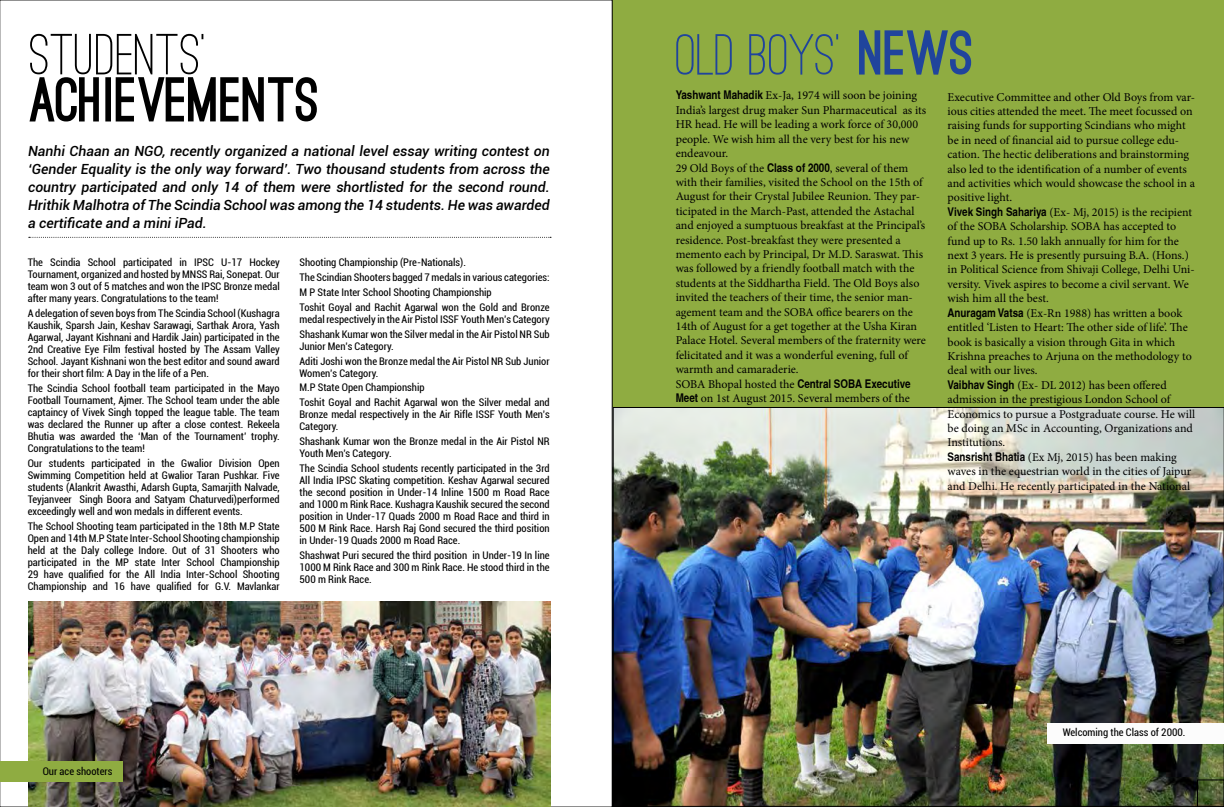
<style>
.page{position:relative;width:1224px;height:807px;background:#fff}
.page>*{position:absolute;margin:0;border:0;box-sizing:border-box;transform-origin:0 0}
.t1{font:900 60px "Ostrich Sans";color:#000}
.t2{font:500 60px "Ostrich Sans";color:#20449c}
.t3{font:500 60px "Ostrich Sans";color:#000}
.t4{font:italic 500 14px/18px "Roboto";color:#000;text-align:justify}
.t5{font:12px/14.4px "Minion Pro";color:#000}
.t6{font:700 condensed 12px "Helvetica";color:#000}
.t7{font:condensed 10.5px/12px "Roboto";color:#000;text-align:justify}
.s1{font-weight:900}
.s2{font-family:"Helvetica";font-weight:700;font-stretch:condensed}
.s3{font-family:"Minion Pro";font-weight:400;font-stretch:normal}
</style>
<div class="page">
<div style="left:613px;top:1px;width:611px;height:805px;background:#8fac41"></div>
<svg style="left:0;top:0;width:613px;height:806px"></svg>
<img style="left:613px;top:407px;width:611px;height:399px">
<div style="left:1048px;top:723px;width:176px;height:20px;background:#fcfcfc"></div>
<svg style="left:29px;top:237px;width:522px;height:1px"></svg>
<img style="left:28px;top:601px;width:523px;height:205px">
<div style="left:1px;top:761px;width:122px;height:20px;background:#8fac41"></div>
<h1 class="t3" style="left:30px;top:19px;width:178px">STUDENTS’</h1>
<h1 class="t1" style="left:30px;top:77px;width:292px">ACHIEVEMENTS</h1>
<p class="t4" style="left:28px;top:142px;width:523px">Nanhi Chaan an NGO, recently organized a national level essay writing contest on ‘Gender Equality is the only way forward’. Two thousand students from across the country participated and only 14 of them were shortlisted for the second round.<br>Hrithik Malhotra of The Scindia School was among the 14 students. He was awarded a certificate and a mini iPad.</p>
<p class="t7" style="left:300px;top:254px;width:252px;line-height:14.9px;text-align:left">Shooting Championship (Pre-Nationals).<br>The Scindian Shooters bagged 7 medals in various categories:<br>M P State Inter School Shooting Championship<br>Toshit Goyal and Rachit Agarwal won the Gold and Bronze</p>
<p class="t7" style="left:300px;top:311px;width:252px;line-height:14.9px">medal respectively in the Air Pistol ISSF Youth Men’s Category<br>Shashank Kumar won the Silver medal in the Air Pistol NR Sub</p>
<p class="t7" style="left:300px;top:338px;width:252px;line-height:14.9px">Junior Men’s Category.<br>Aditi Joshi won the Bronze medal the Air Pistol NR Sub Junior</p>
<p class="t7" style="left:300px;top:365px;width:252px;line-height:14.9px;text-align:left">Women’s Category.<br>M.P State Open Championship<br>Toshit Goyal and Rachit Agarwal won the Silver medal and</p>
<p class="t7" style="left:300px;top:408px;width:252px">Bronze medal respectively in the Air Rifle ISSF Youth Men’s<br>Category.</p>
<p class="t7" style="left:300px;top:435px;width:252px">Shashank Kumar won the Bronze medal in the Air Pistol NR<br>Youth Men’s Category.</p>
<p class="t7" style="left:300px;top:462px;width:252px">The Scindia School students recently participated in the 3rd All India IPSC Skating competition. Keshav Agarwal secured the second position in Under-14 Inline 1500 m Road Race and 1000 m Rink Race. Kushagra Kaushik secured the second position in Under-17 Quads 2000 m Road Race and third in 500 M Rink Race. Harsh Raj Gond secured the third position in Under-19 Quads 2000 m Road Race.</p>
<p class="t7" style="left:300px;top:549px;width:252px">Shashwat Puri secured the third position in Under-19 In line 1000 M Rink Race and 300 m Rink Race. He stood third in the 500 m Rink Race.</p>
<p class="t7" style="left:28px;top:256px;width:254px">The Scindia School participated in IPSC U-17 Hockey Tournament, organized and hosted by MNSS Rai, Sonepat. Our team won 3 out of 5 matches and won the IPSC Bronze medal after many years. Congratulations to the team!</p>
<p class="t7" style="left:28px;top:307px;width:254px">A delegation of seven boys from The Scindia School (Kushagra Kaushik, Sparsh Jain, Keshav Sarawagi, Sarthak Arora, Yash Agarwal, Jayant Kishnani and Hardik Jain) participated in the 2nd Creative Eye Film festival hosted by The Assam Valley School. Jayant Kishnani won the best editor and sound award for their short film: A Day in the life of a Pen.</p>
<p class="t7" style="left:28px;top:382px;width:254px">The Scindia School football team participated in the Mayo Football Tournament, Ajmer. The School team under the able captaincy of Vivek Singh topped the league table. The team was declared the Runner up after a close contest. Rekeela Bhutia was awarded the ‘Man of the Tournament’ trophy.<br>Congratulations to the team!</p>
<p class="t7" style="left:28px;top:456px;width:254px">Our students participated in the Gwalior Division Open Swimming Competition held at Gwalior Taran Pushkar. Five students (Alankrit Awasthi, Adarsh Gupta, Samarjith Nalvade, Teyjanveer Singh Boora and Satyam Chaturvedi)performed exceedingly well and won medals in different events.</p>
<p class="t7" style="left:28px;top:519px;width:254px">The School Shooting team participated in the 18th M.P State Open and 14th M.P State Inter-School Shooting championship held at the Daly college Indore. Out of 31 Shooters who participated in the MP state Inter School Championship 29 have qualified for the All India Inter-School Shooting Championship and 16 have qualified for G.V. Mavlankar</p>
<p class="t7" style="left:43px;top:764px;width:71px">Our ace shooters</p>
<h1 class="t2" style="left:676px;top:19px;width:300px">OLD BOYS’ <span class="s1">NEWS</span></h1>
<p class="t5" style="left:948px;top:90px;width:249px">Executive Committee and other Old Boys from var&shy;ious cities attended the meet. The meet focussed on raising funds for supporting Scindians who might be in need of financial aid to pursue college edu&shy;cation. The hectic deliberations and brainstorming also led to the identification of a number of events and activities which would showcase the school in a positive light.<br><span class="s2">Vivek Singh Sahariya</span> (Ex- Mj, 2015) is the recipient of the SOBA Scholarship. SOBA has accepted to fund up to Rs. 1.50 lakh annually for him for the next 3 years. He is presently pursuing B.A. (Hons.) in Political Science from Shivaji College, Delhi Uni&shy;versity. Vivek aspires to become a civil servant. We wish him all the best.<br><span class="s2">Anuragam Vatsa</span> (Ex-Rn 1988) has written a book entitled ‘Listen to Heart: The other side of life’. The book is basically a vision through Gita in which Krishna preaches to Arjuna on the methodology to deal with our lives.<br><span class="s2">Vaibhav Singh</span> (Ex- DL 2012) has been offered admission in the prestigious London School of Economics to pursue a Postgraduate course. He will be doing an MSc in Accounting, Organizations and Institutions.<br><span class="s2">Sansrisht Bhatia</span> (Ex Mj, 2015) has been making waves in the equestrian world in the cities of Jaipur and Delhi. He recently participated in the National</p>
<p class="t5" style="left:676px;top:88px;width:252px"><span class="s2">Yashwant Mahadik</span> Ex-Ja, 1974 will soon be joining India’s largest drug maker Sun Pharmaceutical as its HR head. He will be leading a work force of 30,000 people. We wish him all the very best for his new endeavour.<br>29 Old Boys of the <span class="s2">Class of 2000</span>, several of them with their families, visited the School on the 15th of August for their Crystal Jubilee Reunion. They par&shy;ticipated in the March-Past, attended the Astachal and enjoyed a sumptuous breakfast at the Principal’s residence. Post-breakfast they were presented a memento each by Principal, Dr M.D. Saraswat. This was followed by a friendly football match with the students at the Siddhartha Field. The Old Boys also invited the teachers of their time, the senior man&shy;agement team and the SOBA office bearers on the 14th of August for a get together at the Usha Kiran Palace Hotel. Several members of the fraternity were felicitated and it was a wonderful evening, full of warmth and camaraderie.</p>
<p class="t6" style="left:676px;top:376px;width:237px"><span class="s3">SOBA Bhopal hosted the</span> Central SOBA Executive</p>
<p class="t5" style="left:676px;top:391px;width:236px"><span class="s2">Meet</span> on 1st August 2015. Several members of the</p>
<p class="t7" style="left:1063px;top:726px;width:124px">Welcoming the Class of 2000.</p>
</div>
